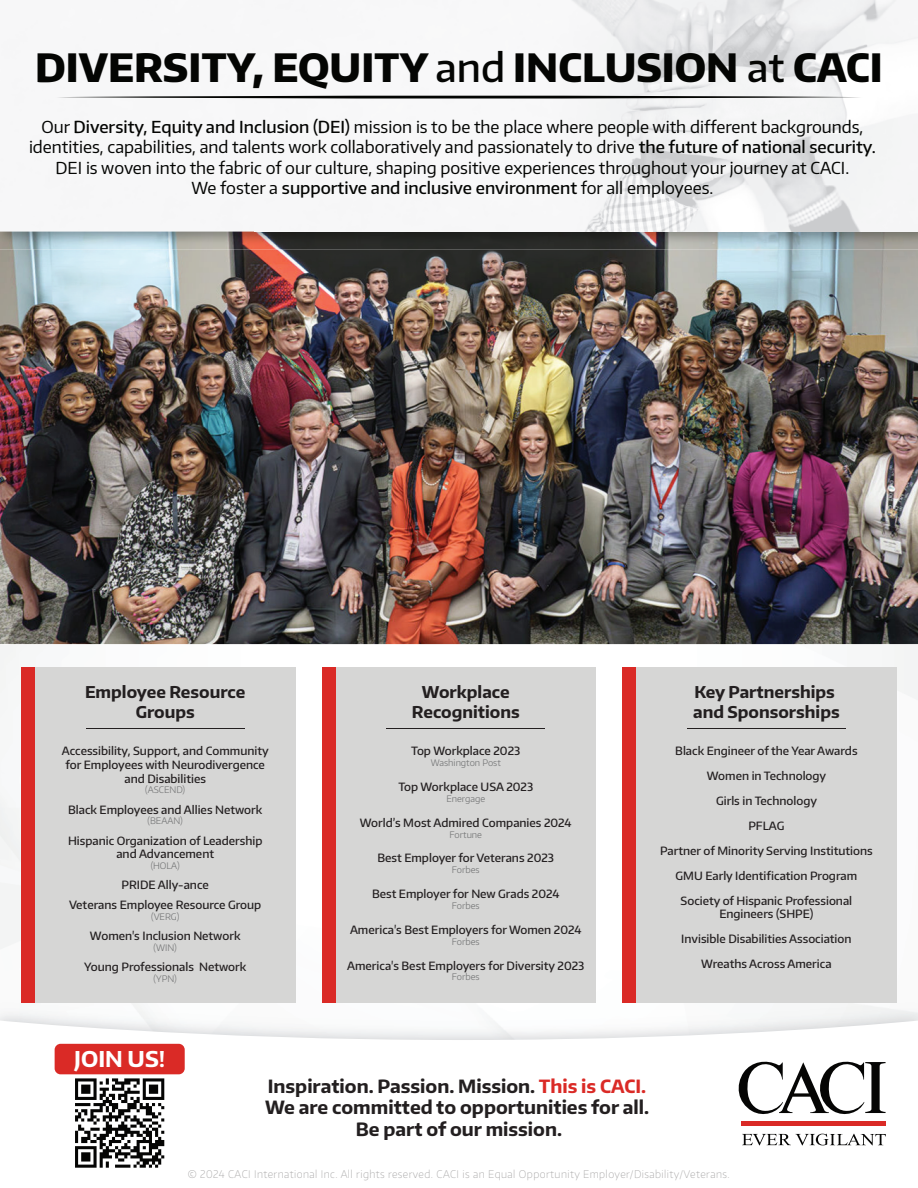
<style>
.page{position:relative;width:918px;height:1188px;background:#fff}
.page>*{position:absolute;margin:0;border:0;box-sizing:border-box;transform-origin:0 0}
.t1{font:800 39px "Encode Sans";color:#040503}
.t2{font:700 21.75px "Encode Sans";color:#fff}
.t3{font:700 18.3px/21.9px "Encode Sans";color:#231f20;text-align:center}
.t4{font:16.5px/19.8px "Encode Sans";color:#040503;text-align:center}
.t5{font:700 16.2px/19.5px "Encode Sans";color:#231f20;text-align:center}
.t6{font:500 11.4px/24.9px "Encode Sans";color:#231f20;text-align:center}
.t7{font:100 10.5px "Encode Sans";letter-spacing:.04em;color:#a09f9f}
.t8{font:300 9px "Encode Sans";color:#717273}
.s1{font-weight:500}
.s2{color:#da2a26}
</style>
<div class="page">
<img style="left:0;top:644px;width:918px;height:377px">
<svg style="left:8px;top:1021px;width:902px;height:138px"></svg>
<svg style="left:735px;top:1059px;width:151px;height:59px"></svg>
<div style="left:742px;top:1121px;width:144px;height:5px;background:#da2a26"></div>
<svg style="left:742px;top:1134px;width:144px;height:11px"></svg>
<svg style="left:75px;top:1078px;width:89px;height:90px"></svg>
<div style="left:55px;top:1044px;width:130px;height:30px;background:#da2a26;border-radius:6px"></div>
<img style="left:0;top:231px;width:918px;height:413px">
<img style="left:571px;top:0;width:347px;height:231px">
<svg style="left:57px;top:95px;width:805px;height:4px"></svg>
<div style="left:35px;top:667px;width:260px;height:335px;background:#d6d6d5"></div>
<div style="left:21px;top:667px;width:14px;height:335px;background:#da2a26"></div>
<div style="left:336px;top:667px;width:260px;height:335px;background:#d6d6d5"></div>
<div style="left:322px;top:667px;width:14px;height:335px;background:#da2a26"></div>
<div style="left:636px;top:667px;width:261px;height:335px;background:#d6d6d5"></div>
<div style="left:623px;top:667px;width:13px;height:335px;background:#da2a26"></div>
<hr style="left:86px;top:728px;width:158px;height:1px;background:#231f20">
<hr style="left:387px;top:728px;width:158px;height:1px;background:#231f20">
<hr style="left:687px;top:728px;width:159px;height:1px;background:#231f20">
<h1 class="t1" style="left:35px;top:42px;width:849px">DIVERSITY, EQUITY <span class="s1">and</span> INCLUSION <span class="s1">at</span> CACI</h1>
<h3 class="t4" style="left:29px;top:117px;width:848px">Our <span class="s1">Diversity, Equity and Inclusion (DEI)</span> mission is to be the place where people with different backgrounds, identities, capabilities, and talents work collaboratively and passionately to drive <span class="s1">the future of national security.</span></h3>
<h3 class="t4" style="left:56px;top:158px;width:795px">DEI is woven into the fabric of our culture, shaping positive experiences throughout your journey at CACI.<br>We foster a <span class="s1">supportive and inclusive environment</span> for all employees.</h3>
<h3 class="t5" style="left:85px;top:682px;width:162px">Employee Resource<br>Groups</h3>
<p class="t6" style="left:62px;top:744px;width:208px;line-height:13.6px">Accessibility, Support, and Community for Employees with Neurodivergence and Disabilities</p>
<p class="t8" style="left:145px;top:784px;width:41px">(ASCEND)</p>
<p class="t6" style="left:68px;top:797px;width:196px">Black Employees and Allies Network</p>
<p class="t8" style="left:148px;top:815px;width:37px">(BEAAN)</p>
<p class="t6" style="left:68px;top:833px;width:196px;line-height:13.6px">Hispanic Organization of Leadership and Advancement</p>
<p class="t8" style="left:151px;top:860px;width:31px">(HOLA)</p>
<p class="t6" style="left:69px;top:874px;width:194px;line-height:20.1px">PRIDE Ally-ance<br>Veterans Employee Resource Group</p>
<p class="t8" style="left:151px;top:911px;width:30px">(VERG)</p>
<p class="t6" style="left:90px;top:923px;width:152px">Women's Inclusion Network</p>
<p class="t8" style="left:154px;top:942px;width:25px">(WIN)</p>
<p class="t6" style="left:84px;top:954px;width:164px">Young Professionals Network</p>
<p class="t8" style="left:154px;top:973px;width:25px">(YPN)</p>
<h3 class="t5" style="left:412px;top:682px;width:109px">Workplace<br>Recognitions</h3>
<p class="t6" style="left:411px;top:738px;width:111px">Top Workplace 2023</p>
<p class="t8" style="left:431px;top:757px;width:72px">Washington Post</p>
<p class="t6" style="left:398px;top:774px;width:136px">Top Workplace USA 2023</p>
<p class="t8" style="left:446px;top:793px;width:40px">Energage</p>
<p class="t6" style="left:360px;top:810px;width:213px">World’s Most Admired Companies 2024</p>
<p class="t8" style="left:450px;top:828px;width:34px">Fortune</p>
<p class="t6" style="left:378px;top:845px;width:178px">Best Employer for Veterans 2023</p>
<p class="t8" style="left:452px;top:864px;width:29px">Forbes</p>
<p class="t6" style="left:372px;top:881px;width:189px">Best Employer for New Grads 2024</p>
<p class="t8" style="left:452px;top:900px;width:29px">Forbes</p>
<p class="t6" style="left:350px;top:917px;width:233px">America's Best Employers for Women 2024</p>
<p class="t8" style="left:452px;top:935px;width:29px">Forbes</p>
<p class="t6" style="left:347px;top:952px;width:239px">America's Best Employers for Diversity 2023</p>
<p class="t8" style="left:452px;top:971px;width:29px">Forbes</p>
<h3 class="t5" style="left:693px;top:682px;width:148px;text-align:left">Key Partnerships and Sponsorships</h3>
<p class="t6" style="left:660px;top:738px;width:214px">Black Engineer of the Year Awards<br>Women in Technology<br>Girls in Technology<br>PFLAG<br>Partner of Minority Serving Institutions<br>GMU Early Identification Program<br>Society of Hispanic Professional</p>
<p class="t6" style="left:681px;top:901px;width:172px">Engineers (SHPE)<br>Invisible Disabilities Association<br>Wreaths Across America</p>
<h2 class="t2" style="left:74px;top:1044px;width:92px">JOIN US!</h2>
<h3 class="t3" style="left:265px;top:1074px;width:386px">Inspiration. Passion. Mission. <span class="s2">This is CACI.<br></span>We are committed to opportunities for all.<br>Be part of our mission.</h3>
<p class="t7" style="left:188px;top:1167px;width:543px">© 2024 CACI International Inc. All rights reserved. CACI is an Equal Opportunity Employer/Disability/Veterans.</p>
</div>
